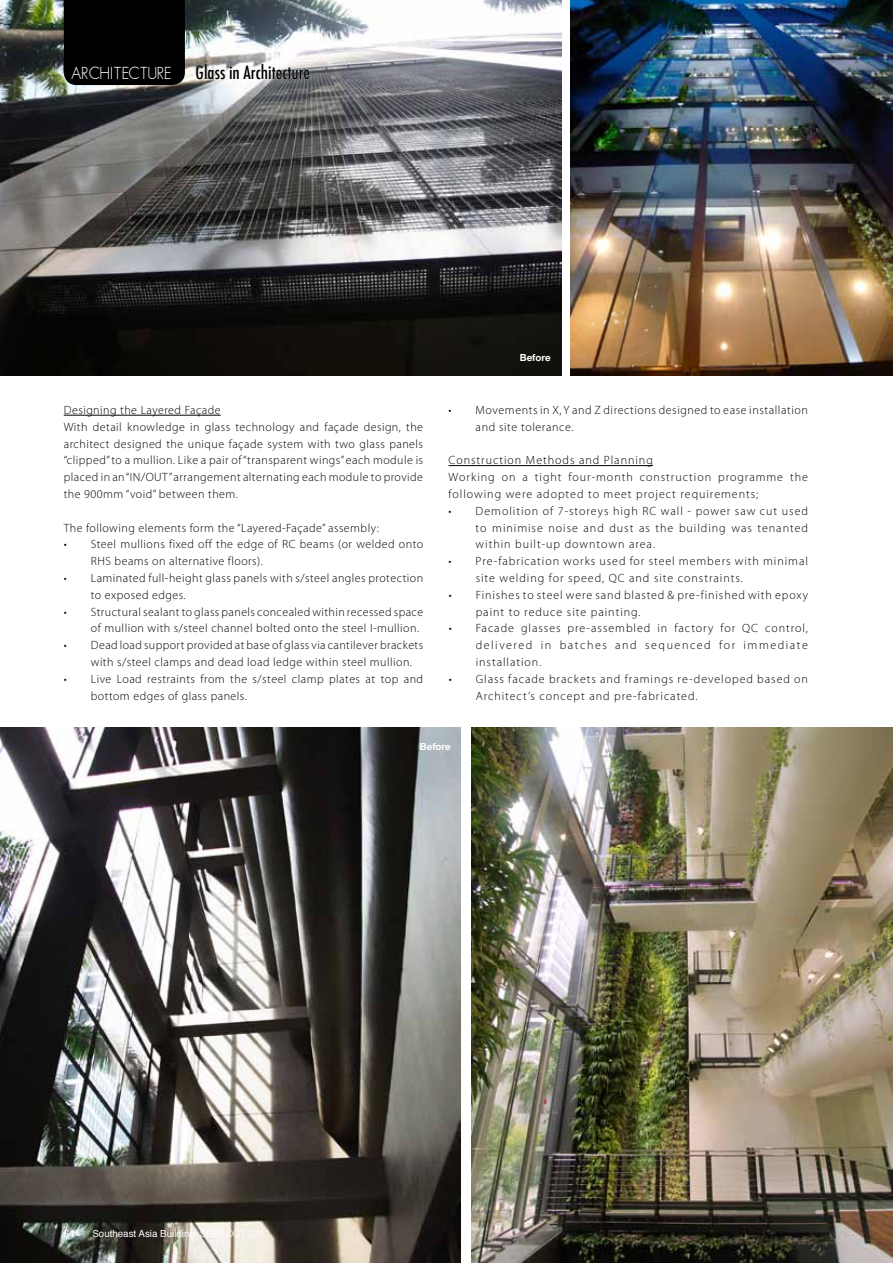
<style>
.page{position:relative;width:893px;height:1263px;background:#fff}
.page>*{position:absolute;margin:0;border:0;box-sizing:border-box;transform-origin:0 0}
.t1{font:500 condensed 18px "Futura";color:#000}
.t2{font:300 16.5px "Futura";color:#fff;scale:.95 1}
.t3{font:300 12px/16.8px "Myriad Pro";letter-spacing:.04em;color:#000}
.t4{font:300 12px/16.8px "Myriad Pro";letter-spacing:.08em;color:#000}
.t5{font:300 12px/16.8px "Myriad Pro";letter-spacing:.075em;color:#000}
.t6{font:9.75px "Helvetica";color:#fff}
.t7{font:700 9.75px "Helvetica Neue";color:#fff}
.t8{font:700 9.75px "Helvetica";color:#fff}
.s1{font-family:"Helvetica Neue";font-weight:300}
</style>
<div class="page">
<img style="left:0;top:728px;width:461px;height:535px">
<img style="left:471px;top:728px;width:422px;height:535px">
<img style="left:0;top:0;width:561px;height:375px">
<img style="left:570px;top:0;width:323px;height:375px">
<div style="left:64px;top:0;width:121px;height:85px;background:#000"></div>
<hr style="left:64px;top:415px;width:157px;height:1px;background:#000">
<hr style="left:449px;top:465px;width:204px;height:1px;background:#000">
<h2 class="t2" style="left:71px;top:63px;width:107px">ARCHITECTURE</h2>
<h1 class="t1" style="left:196px;top:62px;width:116px">Glass in Architecture</h1>
<p class="t3" style="left:64px;top:403px;width:361px">Designing the Layered Façade<br>With detail knowledge in glass technology and façade design, the architect designed the unique façade system with two glass panels “clipped” to a mullion. Like a pair of “transparent wings” each module is placed in an “IN/OUT” arrangement alternating each module to provide the 900mm “void” between them.</p>
<p class="t3" style="left:64px;top:520px;width:317px">The following elements form the “Layered-Façade” assembly:</p>
<p class="t3" style="left:91px;top:536px;width:334px;text-indent:-27px">• Steel mullions fixed off the edge of RC beams (or welded onto<br>RHS beams on alternative floors).</p>
<p class="t3" style="left:91px;top:570px;width:334px;text-indent:-27px">• Laminated full-height glass panels with s/steel angles protection to exposed edges.</p>
<p class="t3" style="left:91px;top:603px;width:334px;text-indent:-27px">• Structural sealant to glass panels concealed within recessed space of mullion with s/steel channel bolted onto the steel I-mullion.</p>
<p class="t3" style="left:91px;top:637px;width:334px;text-indent:-27px">• Dead load support provided at base of glass via cantilever brackets with s/steel clamps and dead load ledge within steel mullion.</p>
<p class="t3" style="left:91px;top:671px;width:334px;text-indent:-27px">• Live Load restraints from the s/steel clamp plates at top and bottom edges of glass panels.</p>
<p class="t7" style="left:520px;top:354px;width:32px">Before</p>
<p class="t3" style="left:476px;top:402px;width:334px;text-indent:-27px">• Movements in X, Y and Z directions designed to ease installation and site tolerance.</p>
<p class="t4" style="left:449px;top:453px;width:361px">Construction Methods and Planning<br>Working on a tight four-month construction programme the following were adopted to meet project requirements;</p>
<p class="t3" style="left:476px;top:503px;width:334px;text-align:justify;text-indent:-27px">• Demolition of 7-storeys high RC wall - power saw cut used to minimise noise and dust as the building was tenanted within built-up downtown area.</p>
<p class="t4" style="left:476px;top:553px;width:334px;text-indent:-27px">• Pre-fabrication works used for steel members with minimal site welding for speed, QC and site constraints.</p>
<p class="t5" style="left:476px;top:587px;width:334px;text-indent:-27px">• Finishes to steel were sand blasted &amp; pre-finished with epoxy paint to reduce site painting.</p>
<p class="t3" style="left:476px;top:620px;width:334px;text-align:justify;text-indent:-27px">• Facade glasses pre-assembled in factory for QC control, delivered in batches and sequenced for immediate installation.</p>
<p class="t4" style="left:476px;top:671px;width:334px;text-indent:-27px">• Glass facade brackets and framings re-developed based on<br>Architect’s concept and pre-fabricated.</p>
<p class="t7" style="left:420px;top:743px;width:32px">Before</p>
<p class="t8" style="left:64px;top:1228px;width:12px">64</p>
<p class="t6" style="left:92px;top:1230px;width:179px">Southeast Asia Building <span class="s1">SEPT-OCT 2011</span></p>
</div>
